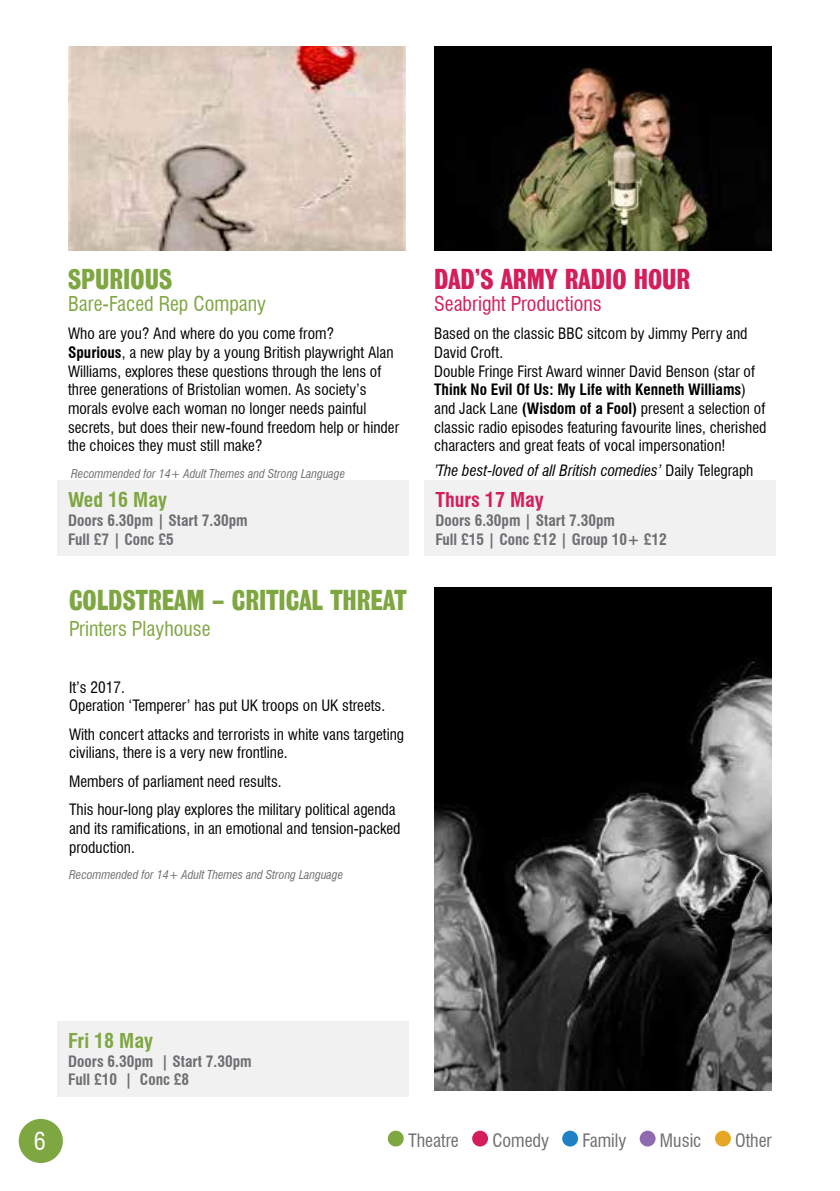
<style>
.page{position:relative;width:840px;height:1191px;background:#fff}
.page>*{position:absolute;margin:0;border:0;box-sizing:border-box;transform-origin:0 0}
.t1{font:30px "Grotesque No 9 T";color:#7ea641}
.t2{font:30px "Grotesque No 9 T";color:#d41e5b}
.t3{font:condensed 24px "Swiss 721 BT";color:#fff}
.t4{font:condensed 20px "Swiss 721 BT";color:#7ea641}
.t5{font:condensed 20px "Swiss 721 BT";color:#d41e5b}
.t6{font:700 condensed 20px "Swiss 721 BT";color:#7ea641}
.t7{font:700 condensed 20px "Swiss 721 BT";color:#d41e5b}
.t8{font:condensed 18px "Swiss 721 BT";color:#6d6e71}
.t9{font:condensed 15.4px/18.6px "Swiss 721 BT";color:#000}
.t10{font:700 condensed 15.4px/18.8px "Swiss 721 BT";color:#6d6e71}
.t11{font:italic condensed 15.4px "Swiss 721 BT";color:#000}
.t12{font:italic condensed 11.8px "Swiss 721 BT";color:#6d6e71}
.s1{font-weight:700}
.s2{font-style:normal}
</style>
<div class="page">
<div style="left:19px;top:1118px;width:44px;height:45px;background:#7ea641;border-radius:50%"></div>
<img style="left:434px;top:47px;width:337px;height:204px">
<div style="left:387px;top:1130px;width:16px;height:16px;background:#7ea641;border-radius:50%"></div>
<div style="left:472px;top:1130px;width:15px;height:16px;background:#d41e5b;border-radius:50%"></div>
<div style="left:562px;top:1130px;width:15px;height:16px;background:#1f82c5;border-radius:50%"></div>
<div style="left:639px;top:1130px;width:16px;height:16px;background:#8e6aae;border-radius:50%"></div>
<div style="left:714px;top:1130px;width:16px;height:16px;background:#e5a724;border-radius:50%"></div>
<img style="left:69px;top:47px;width:336px;height:204px">
<div style="left:57px;top:481px;width:351px;height:75px;background:#f1f1f2"></div>
<div style="left:424px;top:481px;width:351px;height:75px;background:#f1f1f2"></div>
<div style="left:57px;top:1021px;width:351px;height:75px;background:#f1f1f2"></div>
<img style="left:434px;top:587px;width:337px;height:503px">
<h1 class="t1" style="left:68px;top:263px;width:106px">SPURIOUS</h1>
<p class="t4" style="left:68px;top:292px;width:199px">Bare-Faced Rep Company</p>
<p class="t9" style="left:68px;top:324px;width:332px">Who are you? And where do you come from?<br><span class="s1">Spurious</span>, a new play by a young British playwright Alan Williams, explores these questions through the lens of three generations of Bristolian women. As society’s morals evolve each woman no longer needs painful secrets, but does their new-found freedom help or hinder the choices they must still make?</p>
<p class="t12" style="left:71px;top:467px;width:275px">Recommended for 14+ Adult Themes and Strong Language</p>
<p class="t6" style="left:68px;top:488px;width:100px">Wed 16 May</p>
<p class="t10" style="left:68px;top:511px;width:181px">Doors 6.30pm | Start 7.30pm<br>Full £7 | Conc £5</p>
<h1 class="t1" style="left:69px;top:584px;width:339px">COLDSTREAM – CRITICAL THREAT</h1>
<p class="t4" style="left:69px;top:617px;width:143px">Printers Playhouse</p>
<p class="t9" style="left:69px;top:678px;width:317px">It’s 2017.<br>Operation ‘Temperer’ has put UK troops on UK streets.</p>
<p class="t9" style="left:69px;top:725px;width:336px">With concert attacks and terrorists in white vans targeting civilians, there is a very new frontline.</p>
<p class="t9" style="left:69px;top:767px;width:328px;line-height:28.4px">Members of parliament need results.<br>This hour-long play explores the military political agenda</p>
<p class="t9" style="left:69px;top:819px;width:333px">and its ramifications, in an emotional and tension-packed production.</p>
<p class="t12" style="left:69px;top:868px;width:275px">Recommended for 14+ Adult Themes and Strong Language</p>
<h1 class="t2" style="left:434px;top:263px;width:257px">DAD’S ARMY RADIO HOUR</h1>
<p class="t5" style="left:434px;top:292px;width:169px">Seabright Productions</p>
<p class="t9" style="left:434px;top:324px;width:333px">Based on the classic BBC sitcom by Jimmy Perry and David Croft.<br>Double Fringe First Award winner David Benson (star of <span class="s1">Think No Evil Of Us: My Life with Kenneth Williams</span>) and Jack Lane <span class="s1">(Wisdom of a Fool)</span> present a selection of classic radio episodes featuring favourite lines, cherished characters and great feats of vocal impersonation!</p>
<p class="t11" style="left:434px;top:461px;width:320px">’The best-loved of all British comedies’ <span class="s2">Daily Telegraph</span></p>
<p class="t7" style="left:435px;top:488px;width:110px">Thurs 17 May</p>
<p class="t10" style="left:435px;top:511px;width:233px">Doors 6.30pm | Start 7.30pm<br>Full £15 | Conc £12 | Group 10+ £12</p>
<h2 class="t3" style="left:34px;top:1127px;width:13px">6</h2>
<p class="t6" style="left:68px;top:1028px;width:86px">Fri 18 May</p>
<p class="t10" style="left:68px;top:1051px;width:185px">Doors 6.30pm | Start 7.30pm<br>Full £10 | Conc £8</p>
<p class="t8" style="left:408px;top:1129px;width:52px">Theatre</p>
<p class="t8" style="left:492px;top:1129px;width:58px">Comedy</p>
<p class="t8" style="left:582px;top:1129px;width:45px">Family</p>
<p class="t8" style="left:659px;top:1129px;width:43px">Music</p>
<p class="t8" style="left:734px;top:1129px;width:38px">Other</p>
</div>
